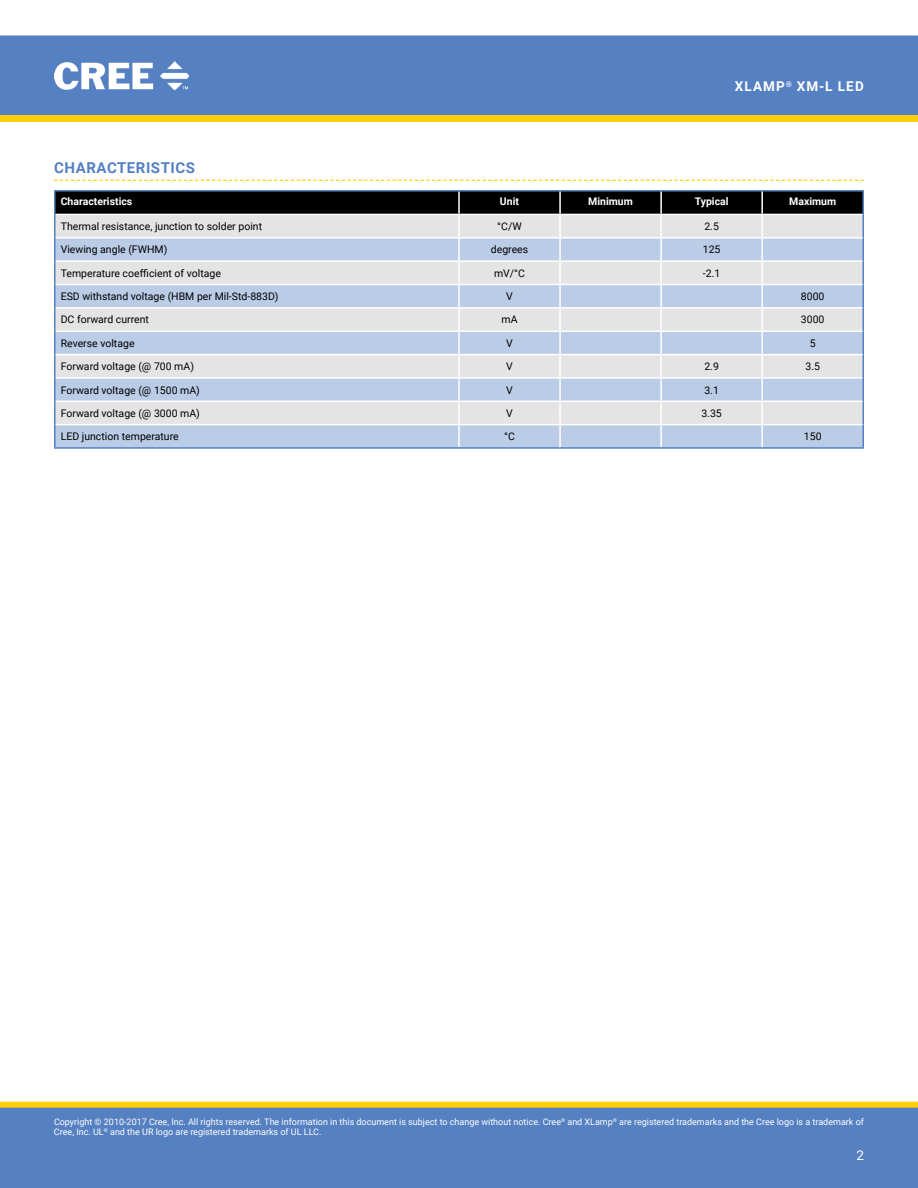
<style>
.page{position:relative;width:918px;height:1188px;background:#fff}
.page>*{position:absolute;margin:0;border:0;box-sizing:border-box;transform-origin:0 0}
.t1{font:700 15px "Roboto";letter-spacing:.035em;color:#5580c3}
.t2{font:700 13.5px "Roboto";letter-spacing:.085em;color:#fff}
.t3{font:13.5px "Roboto";color:#fff}
.t4{font:10.5px "Roboto";color:#000}
.t5{font:700 10.5px "Roboto";color:#fff}
.t6{font:9px/10.8px "Roboto";color:#fff}
</style>
<div class="page">
<div style="left:0;top:35px;width:918px;height:80px;background:#5580c1"></div>
<img style="left:55px;top:62px;width:134px;height:28px">
<div style="left:1px;top:1102px;width:916px;height:6px;background:#ffce06"></div>
<div style="left:0;top:1102px;width:918px;height:6px;border:1px solid #ffce06"></div>
<div style="left:0;top:1108px;width:918px;height:80px;background:#5580c1"></div>
<svg style="left:0;top:115px;width:918px;height:7px;background:#fece08"></svg>
<svg style="left:54px;top:180px;width:810px;height:1px"></svg>
<hr style="left:459px;top:190px;width:101px;height:2px;background:#5580c3">
<hr style="left:560px;top:190px;width:101px;height:2px;background:#5580c3">
<hr style="left:661px;top:190px;width:101px;height:2px;background:#5580c3">
<hr style="left:762px;top:190px;width:102px;height:2px;background:#5580c3">
<hr style="left:54px;top:214px;width:2px;height:24px;background:#5580c3">
<hr style="left:54px;top:238px;width:2px;height:23px;background:#5580c3">
<hr style="left:54px;top:261px;width:2px;height:23px;background:#5580c3">
<hr style="left:54px;top:284px;width:2px;height:24px;background:#5580c3">
<hr style="left:54px;top:308px;width:2px;height:23px;background:#5580c3">
<hr style="left:54px;top:331px;width:2px;height:24px;background:#5580c3">
<hr style="left:54px;top:355px;width:2px;height:23px;background:#5580c3">
<hr style="left:54px;top:378px;width:2px;height:23px;background:#5580c3">
<hr style="left:54px;top:401px;width:2px;height:24px;background:#5580c3">
<hr style="left:54px;top:425px;width:2px;height:22px;background:#5580c3">
<hr style="left:54px;top:447px;width:405px;height:2px;background:#5580c3">
<hr style="left:459px;top:447px;width:101px;height:2px;background:#5580c3">
<hr style="left:54px;top:190px;width:405px;height:2px;background:#5580c3">
<hr style="left:54px;top:192px;width:2px;height:22px;background:#5580c3">
<hr style="left:560px;top:447px;width:101px;height:2px;background:#5580c3">
<hr style="left:661px;top:447px;width:101px;height:2px;background:#5580c3">
<svg style="left:55px;top:191px;width:809px;height:256px;background:#bfc7d3"></svg>
<hr style="left:762px;top:447px;width:102px;height:2px;background:#5580c3">
<hr style="left:762px;top:237px;width:101px;height:2px;background:#fff">
<hr style="left:762px;top:260px;width:101px;height:2px;background:#fff">
<hr style="left:762px;top:284px;width:101px;height:1px;background:#fff">
<hr style="left:762px;top:307px;width:101px;height:2px;background:#fff">
<hr style="left:762px;top:330px;width:101px;height:2px;background:#fff">
<hr style="left:762px;top:354px;width:101px;height:1px;background:#fff">
<hr style="left:762px;top:377px;width:101px;height:2px;background:#fff">
<hr style="left:762px;top:401px;width:101px;height:1px;background:#fff">
<hr style="left:762px;top:424px;width:101px;height:1px;background:#fff">
<p class="t2" style="left:735px;top:80px;width:130px">XlamP<sup>®</sup> Xm-l led</p>
<h1 class="t1" style="left:54px;top:161px;width:142px">characteristics</h1>
<p class="t5" style="left:61px;top:196px;width:73px">characteristics</p>
<p class="t5" style="left:500px;top:196px;width:21px">unit</p>
<p class="t5" style="left:588px;top:196px;width:46px">minimum</p>
<p class="t5" style="left:695px;top:196px;width:35px">typical</p>
<p class="t5" style="left:789px;top:196px;width:49px">maximum</p>
<p class="t4" style="left:61px;top:222px;width:203px">Thermal resistance, junction to solder point</p>
<p class="t4" style="left:497px;top:219px;width:26px">°C/W</p>
<p class="t4" style="left:704px;top:222px;width:16px">2.5</p>
<p class="t4" style="left:61px;top:242px;width:108px">Viewing angle (FWHM)</p>
<p class="t4" style="left:491px;top:245px;width:39px">degrees</p>
<p class="t4" style="left:703px;top:245px;width:19px">125</p>
<p class="t4" style="left:61px;top:266px;width:162px">Temperature coefficient of voltage</p>
<p class="t4" style="left:494px;top:266px;width:32px">mV/°C</p>
<p class="t4" style="left:703px;top:268px;width:19px">-2.1</p>
<p class="t4" style="left:61px;top:289px;width:219px">ESD withstand voltage (HBM per Mil-Std-883D)</p>
<p class="t4" style="left:506px;top:292px;width:8px">v</p>
<p class="t4" style="left:801px;top:289px;width:25px">8000</p>
<p class="t4" style="left:61px;top:315px;width:90px">DC forward current</p>
<p class="t4" style="left:502px;top:312px;width:18px">mA</p>
<p class="t4" style="left:801px;top:315px;width:25px">3000</p>
<p class="t4" style="left:61px;top:338px;width:75px">Reverse voltage</p>
<p class="t4" style="left:506px;top:338px;width:8px">v</p>
<p class="t4" style="left:810px;top:338px;width:7px">5</p>
<p class="t4" style="left:61px;top:359px;width:135px">Forward voltage (@ 700 mA)</p>
<p class="t4" style="left:506px;top:362px;width:8px">v</p>
<p class="t4" style="left:704px;top:359px;width:16px">2.9</p>
<p class="t4" style="left:805px;top:362px;width:16px">3.5</p>
<p class="t4" style="left:61px;top:382px;width:141px">Forward voltage (@ 1500 mA)</p>
<p class="t4" style="left:506px;top:385px;width:8px">v</p>
<p class="t4" style="left:704px;top:385px;width:16px">3.1</p>
<p class="t4" style="left:61px;top:406px;width:141px">Forward voltage (@ 3000 mA)</p>
<p class="t4" style="left:506px;top:408px;width:8px">v</p>
<p class="t4" style="left:701px;top:408px;width:22px">3.35</p>
<p class="t4" style="left:61px;top:432px;width:119px">LeD junction temperature</p>
<p class="t4" style="left:504px;top:429px;width:12px">°C</p>
<p class="t4" style="left:804px;top:432px;width:19px">150</p>
<p class="t6" style="left:54px;top:1117px;width:812px">Copyright © 2010-2017 Cree, Inc. All rights reserved. The information in this document is subject to change without notice. Cree<sup>®</sup> and XLamp<sup>®</sup> are registered trademarks and the Cree logo is a trademark of<br>Cree, Inc. UL<sup>®</sup> and the UR logo are registered trademarks of UL LLC.</p>
<p class="t3" style="left:856px;top:1149px;width:9px">2</p>
</div>
